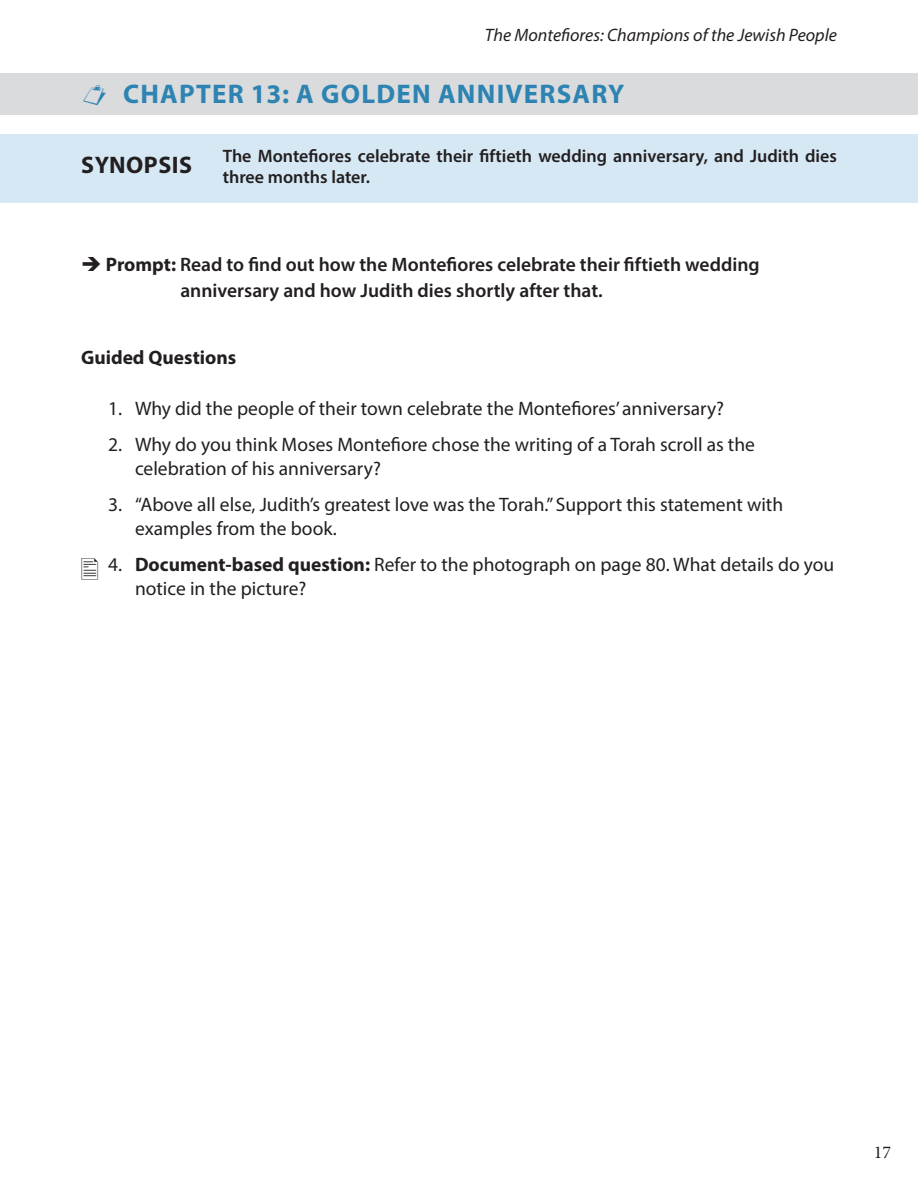
<style>
.page{position:relative;width:918px;height:1188px;background:#fff}
.page>*{position:absolute;margin:0;border:0;box-sizing:border-box;transform-origin:0 0}
.blue_title_gray_back{font:700 27px "Myriad Pro";letter-spacing:.045em;color:#2d83b2}
.t1{font:700 24px "Myriad Pro";letter-spacing:.02em;color:#231f20}
.t2{font:19.5px/24px "Myriad Pro";color:#231f20}
.prompt_new{font:600 19.5px/25.5px "Myriad Pro";color:#231f20}
.Guided_Questions{font:700 19.5px "Myriad Pro";color:#231f20}
.synopsis_text_new{font:600 18px/21px "Myriad Pro";color:#231f20}
.t3{font:italic 18px "Myriad Pro";color:#231f20}
.t4{font:18px "Minion Pro";color:#231f20}
.s1{font-weight:700}
</style>
<div class="page">
<div style="left:0;top:134px;width:918px;height:69px;background:#d6e8f3"></div>
<div style="left:0;top:73px;width:918px;height:42px;background:#dadbdd"></div>
<p class="t3" style="left:485px;top:23px;width:354px">The Montefiores: Champions of the Jewish People</p>
<p class="blue_title_gray_back" style="left:123px;top:76px;width:503px">CHAPTER 13: A GOLDEN ANNIVERSARY</p>
<p class="t1" style="left:81px;top:149px;width:112px">SYNOPSIS</p>
<p class="synopsis_text_new" style="left:223px;top:145px;width:616px">The Montefiores celebrate their fiftieth wedding anniversary, and Judith dies three months later.</p>
<p class="prompt_new" style="left:180px;top:252px;width:581px;text-indent:-99px">➔ <span class="s1">Prompt:</span> Read to find out how the Montefiores celebrate their fiftieth wedding anniversary and how Judith dies shortly after that.</p>
<p class="Guided_Questions" style="left:81px;top:344px;width:157px">Guided Questions</p>
<p class="t2" style="left:108px;top:396px;width:618px">1. Why did the people of their town celebrate the Montefiores’ anniversary?</p>
<p class="t2" style="left:135px;top:432px;width:622px;text-indent:-27px">2. Why do you think Moses Montefiore chose the writing of a Torah scroll as the celebration of his anniversary?</p>
<p class="t2" style="left:135px;top:492px;width:650px;text-indent:-27px">3. “Above all else, Judith’s greatest love was the Torah.” Support this statement with examples from the book.</p>
<p class="t2" style="left:135px;top:552px;width:701px;text-indent:-27px">4. <span class="s1">Document-based question:</span> Refer to the photograph on page 80. What details do you notice in the picture?</p>
<p class="t4" style="left:874px;top:1140px;width:19px">17</p>
</div>
